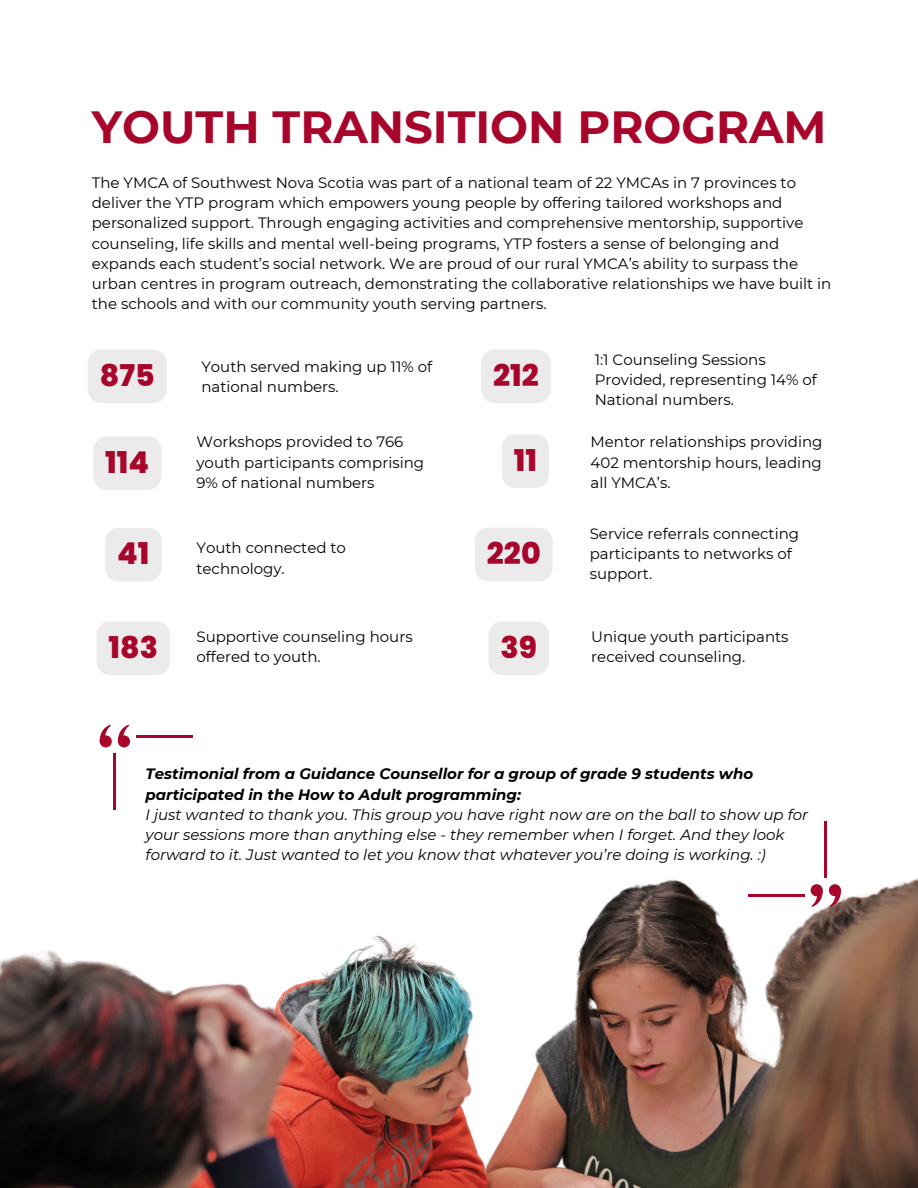
<style>
.page{position:relative;width:918px;height:1188px;background:#fff}
.page>*{position:absolute;margin:0;border:0;box-sizing:border-box;transform-origin:0 0}
.t1{font:700 45px "Montserrat";color:#a8052b}
.t2{font:800 30px "Poppins";color:#a8052b}
.t3{font:15px/20.2px "Montserrat";color:#000}
.t4{font:italic 15px/20.2px "Montserrat";color:#000}
.t5{font:italic 700 15px/20.2px "Montserrat";color:#000}
</style>
<div class="page">
<img style="left:0;top:878px;width:918px;height:310px">
<div style="left:118px;top:735px;width:12px;height:12px;background:#a8052b;border-radius:50%"></div>
<svg style="left:117px;top:725px;width:12px;height:21px"></svg>
<svg style="left:99px;top:725px;width:12px;height:21px"></svg>
<hr style="left:113px;top:754px;width:3px;height:56px;background:#a8052b">
<hr style="left:137px;top:735px;width:56px;height:3px;background:#a8052b">
<div style="left:88px;top:349px;width:79px;height:54px;background:#ebebeb"></div>
<div style="left:481px;top:349px;width:70px;height:54px;background:#ebebeb"></div>
<div style="left:93px;top:436px;width:68px;height:54px;background:#ebebeb"></div>
<div style="left:502px;top:434px;width:47px;height:54px;background:#ebebeb;border-radius:13px"></div>
<div style="left:105px;top:528px;width:57px;height:53px;background:#ebebeb;border-radius:13px"></div>
<div style="left:475px;top:528px;width:78px;height:53px;background:#ebebeb"></div>
<svg style="left:811px;top:884px;width:12px;height:12px"></svg>
<svg style="left:829px;top:884px;width:12px;height:12px"></svg>
<svg style="left:811px;top:886px;width:31px;height:21px"></svg>
<hr style="left:824px;top:822px;width:3px;height:56px;background:#a8052b">
<hr style="left:748px;top:894px;width:56px;height:3px;background:#a8052b">
<div style="left:97px;top:621px;width:73px;height:54px;background:#ebebeb"></div>
<div style="left:489px;top:621px;width:60px;height:54px;background:#ebebeb;border-radius:13px"></div>
<h1 class="t1" style="left:92px;top:99px;width:736px">YOUTH TRANSITION PROGRAM</h1>
<p class="t3" style="left:92px;top:172px;width:741px">The YMCA of Southwest Nova Scotia was part of a national team of 22 YMCAs in 7 provinces to deliver the YTP program which empowers young people by offering tailored workshops and personalized support. Through engaging activities and comprehensive mentorship, supportive counseling, life skills and mental well-being programs, YTP fosters a sense of belonging and expands each student’s social network. We are proud of our rural YMCA’s ability to surpass the urban centres in program outreach, demonstrating the collaborative relationships we have built in the schools and with our community youth serving partners.</p>
<h2 class="t2" style="left:100px;top:354px;width:56px">875</h2>
<p class="t3" style="left:201px;top:356px;width:232px">Youth served making up 11% of national numbers.</p>
<h2 class="t2" style="left:493px;top:354px;width:47px">212</h2>
<p class="t3" style="left:595px;top:349px;width:224px">1:1 Counseling Sessions<br>Provided, representing 14% of<br>National numbers.</p>
<h2 class="t2" style="left:105px;top:441px;width:45px">114</h2>
<p class="t3" style="left:196px;top:432px;width:229px">Workshops provided to 766 youth participants comprising<br>9% of national numbers</p>
<p class="t2" style="left:514px;top:439px;width:25px">11</p>
<p class="t2" style="left:117px;top:533px;width:34px">41</p>
<p class="t3" style="left:196px;top:538px;width:151px">Youth connected to technology.</p>
<h2 class="t2" style="left:487px;top:533px;width:55px">220</h2>
<p class="t3" style="left:591px;top:432px;width:233px;text-align:justify">Mentor relationships providing 402 mentorship hours, leading all YMCA’s.</p>
<p class="t3" style="left:590px;top:523px;width:211px">Service referrals connecting participants to networks of support.</p>
<p class="t2" style="left:109px;top:626px;width:51px">183</p>
<p class="t3" style="left:196px;top:626px;width:218px">Supportive counseling hours offered to youth.</p>
<p class="t2" style="left:501px;top:626px;width:38px">39</p>
<p class="t3" style="left:591px;top:626px;width:199px">Unique youth participants received counseling.</p>
<h2 class="t5" style="left:146px;top:764px;width:609px">Testimonial from a Guidance Counsellor for a group of grade 9 students who participated in the How to Adult programming:</h2>
<p class="t4" style="left:146px;top:804px;width:664px">I just wanted to thank you. This group you have right now are on the ball to show up for your sessions more than anything else - they remember when I forget. And they look forward to it. Just wanted to let you know that whatever you’re doing is working. :)</p>
</div>
